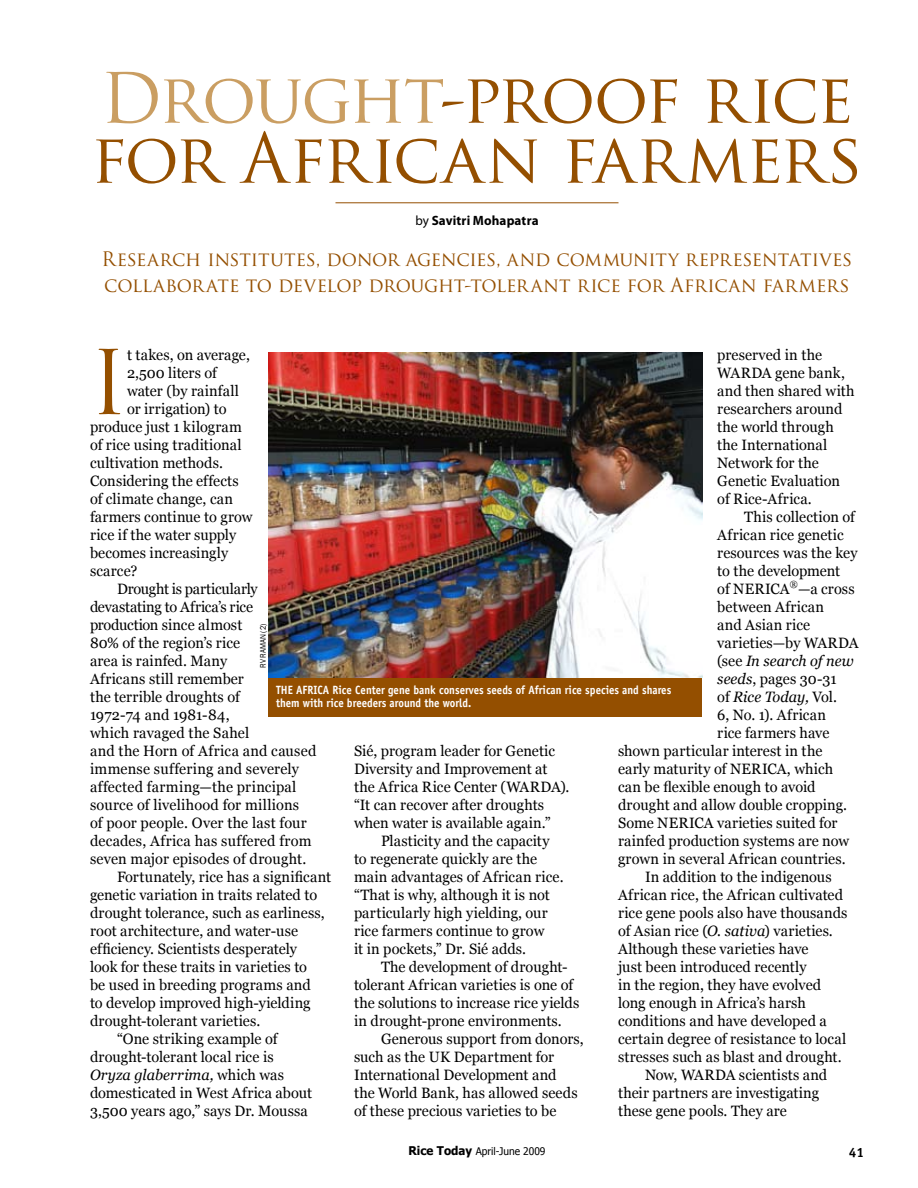
<style>
.page{position:relative;width:918px;height:1188px;background:#fff}
.page>*{position:absolute;margin:0;border:0;box-sizing:border-box;transform-origin:0 0}
.t1{font:86.7px "Trajan Pro";color:#944f00}
.t2{font:67.5px/60px "Trajan Pro";letter-spacing:-.03em;color:#944f00}
.t3{font:19.5px/25.5px "Trajan Pro";letter-spacing:-.015em;color:#944f00}
.t4{font:15px/18px "Georgia";letter-spacing:.005em;color:#000}
.t5{font:italic 15px "Georgia";color:#000}
.t6{font:15px "Georgia";letter-spacing:-.015em;color:#000}
.t7{font:700 13.5px "Myriad Pro";letter-spacing:.01em;color:#000}
.t8{font:700 13.5px "Officina Sans";color:#000}
.t9{font:700 12px/13.5px "Officina Sans";color:#fff;scale:.9 1}
.t10{font:10.5px "Tahoma";color:#000}
.t11{font:8.7px "Georgia";color:#000}
.t12{font:8.25px "Franklin Gothic";letter-spacing:-.005em;color:#000;scale:.9 1}
.s1{color:#ca9e62}
.s2{font-weight:400}
.s3{font-style:normal}
.s4{font-style:italic}
.s5{font-weight:700;font-size:12px}
</style>
<div class="page">
<div style="left:268px;top:675px;width:434px;height:42px;background:#944f00"></div>
<img style="left:268px;top:352px;width:434px;height:326px">
<hr style="left:336px;top:202px;width:282px;height:1px;background:#944f00">
<h2 class="t2" style="left:91px;top:68px;width:774px"><span class="s1">Drought</span>-proof rice for African farmers</h2>
<p class="t7" style="left:415px;top:212px;width:125px"><span class="s2">by</span> Savitri Mohapatra</p>
<h3 class="t3" style="left:102px;top:246px;width:752px">Research institutes, donor agencies, and community representatives collaborate to develop drought-tolerant rice for African farmers</h3>
<h1 class="t1" style="left:90px;top:327px;width:39px">I</h1>
<p class="t4" style="left:127px;top:346px;width:124px">t takes, on average,</p>
<p class="t4" style="left:717px;top:346px;width:139px">preserved in the<br>WARDA gene bank, and then shared with researchers around the world through the International<br>Network for the<br>Genetic Evaluation of Rice-Africa.</p>
<p class="t4" style="left:717px;top:508px;width:142px;text-indent:27px">This collection of<br>African rice genetic resources was the key to the development<br>of NERICA</p>
<p class="t4" style="left:127px;top:364px;width:91px">2,500 liters of</p>
<p class="t4" style="left:127px;top:382px;width:113px">water (by rainfall</p>
<p class="t4" style="left:127px;top:400px;width:101px">or irrigation) to</p>
<p class="t4" style="left:90px;top:418px;width:154px">produce just 1 kilogram</p>
<p class="t4" style="left:90px;top:436px;width:153px">of rice using traditional</p>
<p class="t4" style="left:90px;top:454px;width:134px">cultivation methods.</p>
<p class="t4" style="left:90px;top:472px;width:150px">Considering the effects</p>
<p class="t4" style="left:90px;top:490px;width:145px">of climate change, can</p>
<p class="t4" style="left:90px;top:508px;width:164px">farmers continue to grow</p>
<p class="t4" style="left:90px;top:526px;width:148px">rice if the water supply</p>
<p class="t4" style="left:90px;top:544px;width:140px">becomes increasingly</p>
<p class="t4" style="left:90px;top:562px;width:49px">scarce?</p>
<p class="t6" style="left:117px;top:580px;width:142px">Drought is particularly</p>
<p class="t4" style="left:90px;top:598px;width:165px">devastating to Africa’s rice</p>
<p class="t4" style="left:90px;top:616px;width:154px">production since almost</p>
<p class="t4" style="left:90px;top:634px;width:152px">80% of the region’s rice</p>
<p class="t4" style="left:90px;top:652px;width:139px">area is rainfed. Many</p>
<p class="t4" style="left:90px;top:670px;width:155px">Africans still remember</p>
<p class="t4" style="left:90px;top:688px;width:151px">the terrible droughts of</p>
<p class="t4" style="left:90px;top:706px;width:141px">1972-74 and 1981-84,</p>
<p class="t4" style="left:90px;top:724px;width:161px">which ravaged the Sahel</p>
<p class="t4" style="left:90px;top:742px;width:228px">and the Horn of Africa and caused</p>
<p class="t4" style="left:90px;top:760px;width:210px">immense suffering and severely</p>
<p class="t4" style="left:90px;top:778px;width:208px">affected farming—the principal</p>
<p class="t4" style="left:90px;top:796px;width:211px">source of livelihood for millions</p>
<p class="t4" style="left:90px;top:814px;width:218px">of poor people. Over the last four</p>
<p class="t4" style="left:90px;top:832px;width:223px">decades, Africa has suffered from</p>
<p class="t4" style="left:90px;top:850px;width:218px">seven major episodes of drought.</p>
<p class="t4" style="left:117px;top:868px;width:216px">Fortunately, rice has a significant</p>
<p class="t4" style="left:90px;top:886px;width:229px">genetic variation in traits related to</p>
<p class="t4" style="left:90px;top:904px;width:236px">drought tolerance, such as earliness,</p>
<p class="t4" style="left:90px;top:922px;width:210px">root architecture, and water-use</p>
<p class="t4" style="left:90px;top:940px;width:209px">efficiency. Scientists desperately</p>
<p class="t4" style="left:90px;top:958px;width:219px">look for these traits in varieties to</p>
<p class="t4" style="left:90px;top:976px;width:222px">be used in breeding programs and</p>
<p class="t4" style="left:90px;top:994px;width:222px">to develop improved high-yielding</p>
<p class="t4" style="left:90px;top:1012px;width:172px">drought-tolerant varieties.</p>
<p class="t4" style="left:117px;top:1030px;width:162px">“One striking example of</p>
<p class="t4" style="left:90px;top:1048px;width:185px">drought-tolerant local rice is</p>
<p class="t5" style="left:90px;top:1066px;width:196px">Oryza glaberrima, <span class="s3">which was</span></p>
<p class="t4" style="left:90px;top:1084px;width:224px">domesticated in West Africa about</p>
<p class="t4" style="left:90px;top:1102px;width:219px">3,500 years ago,” says Dr. Moussa</p>
<p class="t11" style="left:790px;top:579px;width:9px">®</p>
<p class="t4" style="left:798px;top:580px;width:58px">—a cross</p>
<p class="t4" style="left:717px;top:598px;width:108px">between African</p>
<p class="t4" style="left:717px;top:616px;width:94px">and Asian rice</p>
<p class="t4" style="left:717px;top:634px;width:143px">varieties—by WARDA</p>
<p class="t5" style="left:717px;top:652px;width:138px"><span class="s3">(see</span> In search of new</p>
<p class="t4" style="left:717px;top:670px;width:121px"><span class="s4">seeds</span>, pages 30-31</p>
<p class="t5" style="left:717px;top:688px;width:121px"><span class="s3">of</span> Rice Today, <span class="s3">Vol.</span></p>
<p class="t4" style="left:717px;top:706px;width:110px">6, No. 1). African</p>
<p class="t4" style="left:717px;top:724px;width:114px">rice farmers have</p>
<p class="t4" style="left:618px;top:742px;width:206px">shown particular interest in the</p>
<p class="t4" style="left:618px;top:760px;width:217px">early maturity of NERICA, which</p>
<p class="t4" style="left:618px;top:778px;width:199px">can be flexible enough to avoid</p>
<p class="t4" style="left:618px;top:796px;width:230px">drought and allow double cropping.</p>
<p class="t4" style="left:618px;top:814px;width:221px">Some NERICA varieties suited for</p>
<p class="t4" style="left:618px;top:832px;width:233px">rainfed production systems are now</p>
<p class="t4" style="left:618px;top:850px;width:229px">grown in several African countries.</p>
<p class="t4" style="left:645px;top:868px;width:188px">In addition to the indigenous</p>
<p class="t4" style="left:618px;top:886px;width:227px">African rice, the African cultivated</p>
<p class="t4" style="left:618px;top:904px;width:231px">rice gene pools also have thousands</p>
<p class="t4" style="left:618px;top:922px;width:216px">of Asian rice (<span class="s4">O. sativa</span>) varieties.</p>
<p class="t4" style="left:618px;top:940px;width:192px">Although these varieties have</p>
<p class="t4" style="left:618px;top:958px;width:190px">just been introduced recently</p>
<p class="t4" style="left:618px;top:976px;width:205px">in the region, they have evolved</p>
<p class="t4" style="left:618px;top:994px;width:189px">long enough in Africa’s harsh</p>
<p class="t4" style="left:618px;top:1012px;width:210px">conditions and have developed a</p>
<p class="t4" style="left:618px;top:1030px;width:230px">certain degree of resistance to local</p>
<p class="t4" style="left:618px;top:1048px;width:225px">stresses such as blast and drought.</p>
<p class="t4" style="left:645px;top:1066px;width:184px">Now, WARDA scientists and</p>
<p class="t4" style="left:618px;top:1084px;width:203px">their partners are investigating</p>
<p class="t4" style="left:618px;top:1102px;width:171px">these gene pools. They are</p>
<p class="t12" style="left:258px;top:668px;width:50px;rotate:-90deg">rv raman (2)</p>
<p class="t9" style="left:276px;top:683px;width:441px">The Africa Rice Center gene bank conserves seeds of African rice species and shares them with rice breeders around the world.</p>
<p class="t4" style="left:354px;top:742px;width:217px">Sié, program leader for Genetic<br>Diversity and Improvement at the Africa Rice Center (WARDA). “It can recover after droughts when water is available again.”</p>
<p class="t4" style="left:354px;top:832px;width:211px;text-indent:27px">Plasticity and the capacity to regenerate quickly are the main advantages of African rice. “That is why, although it is not particularly high yielding, our rice farmers continue to grow<br>it in pockets,” Dr. Sié adds.</p>
<p class="t4" style="left:354px;top:958px;width:227px;text-indent:27px">The development of drought&shy;tolerant African varieties is one of the solutions to increase rice yields in drought-prone environments.</p>
<p class="t4" style="left:354px;top:1030px;width:231px;text-indent:27px">Generous support from donors, such as the UK Department for<br>International Development and<br>the World Bank, has allowed seeds of these precious varieties to be</p>
<p class="t10" style="left:408px;top:1144px;width:139px"><span class="s5">Rice Today</span> April-June 2009</p>
<p class="t8" style="left:849px;top:1144px;width:17px">41</p>
</div>
